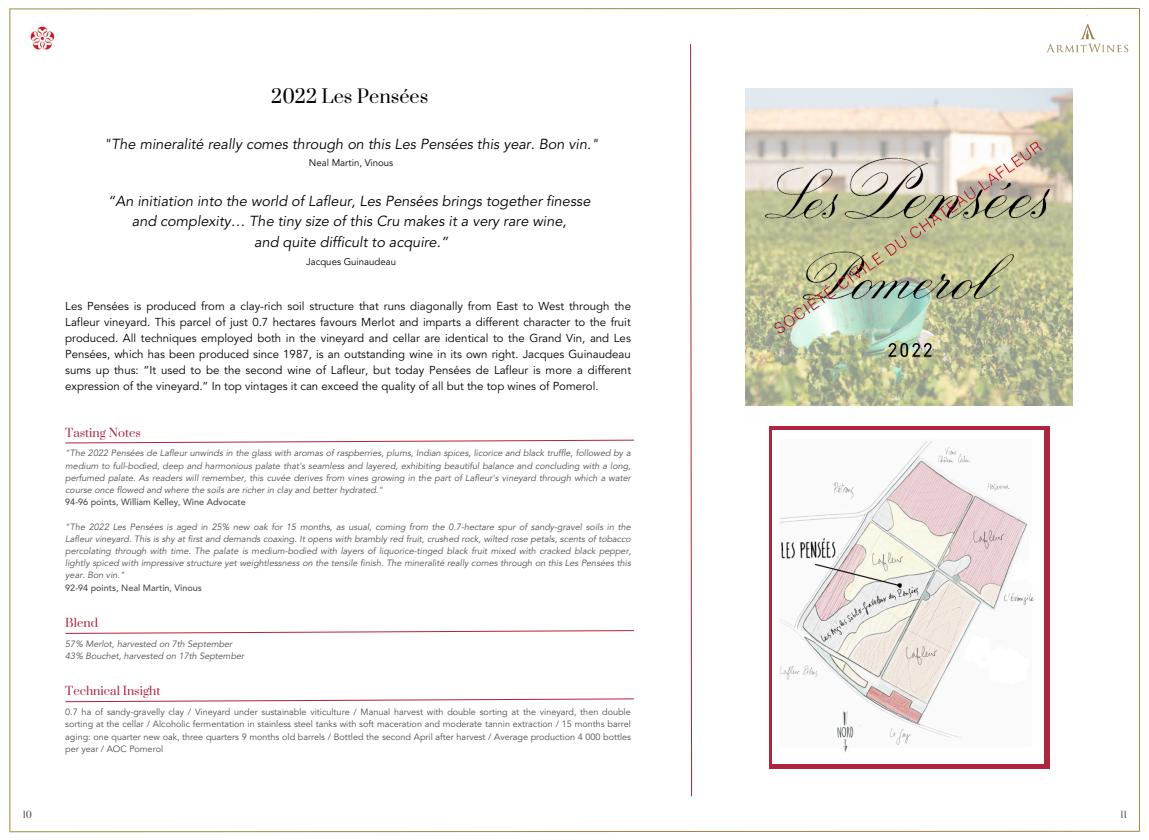
<style>
.page{position:relative;width:1149px;height:840px;background:#fff}
.page>*{position:absolute;margin:0;border:0;box-sizing:border-box;transform-origin:0 0}
.t1{font:18.12px "Prata";color:#000}
.t2{font:italic 14.5px/20.2px "Avenir LT Std";color:#000;text-align:center}
.t3{font:11.5px "Prata";color:#af2540}
.t4{font:11.44px/15.9px "Avenir LT Std";color:#000;text-align:justify}
.t5{font:9.62px "Avenir LT Std";color:#000}
.t6{font:italic 9.06px/12.2px "Avenir LT Std";color:#4b514c;text-align:justify}
.t7{font:9.06px/12.2px "Avenir LT Std";color:#4b514c;text-align:justify}
.t8{font:500 9.06px "Avenir LT Std";color:#4b514c}
.t9{font:8.94px "Prata";color:#4b514c}
</style>
<div class="page">
<img style="left:10px;top:10px;width:45px;height:63px">
<svg style="left:690px;top:43px;width:2px;height:753px;background:#d6919f"></svg>
<div style="left:769px;top:426px;width:280px;height:341px;background:#af2540"></div>
<div style="left:772px;top:430px;width:272px;height:333px;background:#fff"></div>
<svg style="left:745px;top:88px;width:327px;height:318px;background:#cbcdb6"></svg>
<img style="left:756px;top:111px;width:305px;height:271px">
<img style="left:779px;top:440px;width:256px;height:312px">
<img style="left:1046px;top:15px;width:94px;height:55px">
<hr style="left:9px;top:8px;width:1px;height:823px;background:#a4853f">
<svg style="left:9px;top:8px;width:1131px;height:2px;background:#d0c19e"></svg>
<hr style="left:1138px;top:8px;width:1px;height:822px;background:#a4853f">
<svg style="left:9px;top:829px;width:1131px;height:3px"></svg>
<svg style="left:65px;top:439px;width:569px;height:4px"></svg>
<svg style="left:65px;top:630px;width:569px;height:3px"></svg>
<svg style="left:116px;top:698px;width:518px;height:3px"></svg>
<h1 class="t1" style="left:271px;top:81px;width:159px">2022 Les Pensées</h1>
<h2 class="t2" style="left:104px;top:134px;width:496px">"The mineralité really comes through on this Les Pensées this year. Bon vin."</h2>
<p class="t5" style="left:309px;top:157px;width:86px">Neal Martin, Vinous</p>
<h2 class="t2" style="left:108px;top:191px;width:484px">“An initiation into the world of Lafleur, Les Pensées brings together finesse and complexity… The tiny size of this Cru makes it a very rare wine,<br>and quite difficult to acquire.”</h2>
<p class="t5" style="left:306px;top:256px;width:92px">Jacques Guinaudeau</p>
<p class="t4" style="left:65px;top:299px;width:567px">Les Pensées is produced from a clay-rich soil structure that runs diagonally from East to West through the Lafleur vineyard. This parcel of just 0.7 hectares favours Merlot and imparts a different character to the fruit produced. All techniques employed both in the vineyard and cellar are identical to the Grand Vin, and Les Pensées, which has been produced since 1987, is an outstanding wine in its own right. Jacques Guinaudeau sums up thus: “It used to be the second wine of Lafleur, but today Pensées de Lafleur is more a different expression of the vineyard.” In top vintages it can exceed the quality of all but the top wines of Pomerol.</p>
<p class="t3" style="left:65px;top:422px;width:77px">Tasting Notes</p>
<p class="t6" style="left:65px;top:447px;width:567px">"The 2022 Pensées de Lafleur unwinds in the glass with aromas of raspberries, plums, Indian spices, licorice and black truffle, followed by a medium to full-bodied, deep and harmonious palate that's seamless and layered, exhibiting beautiful balance and concluding with a long, perfumed palate. As readers will remember, this cuvée derives from vines growing in the part of Lafleur's vineyard through which a water course once flowed and where the soils are richer in clay and better hydrated."</p>
<p class="t8" style="left:65px;top:496px;width:182px">94-96 points, William Kelley, Wine Advocate</p>
<p class="t6" style="left:65px;top:520px;width:567px">"The 2022 Les Pensées is aged in 25% new oak for 15 months, as usual, coming from the 0.7-hectare spur of sandy-gravel soils in the Lafleur vineyard. This is shy at first and demands coaxing. It opens with brambly red fruit, crushed rock, wilted rose petals, scents of tobacco percolating through with time. The palate is medium-bodied with layers of liquorice-tinged black fruit mixed with cracked black pepper, lightly spiced with impressive structure yet weightlessness on the tensile finish. The mineralité really comes through on this Les Pensées this year. Bon vin."</p>
<p class="t8" style="left:65px;top:582px;width:138px">92-94 points, Neal Martin, Vinous</p>
<p class="t3" style="left:65px;top:613px;width:34px">Blend</p>
<p class="t6" style="left:65px;top:637px;width:180px">57% Merlot, harvested on 7th September<br>43% Bouchet, harvested on 17th September</p>
<p class="t3" style="left:65px;top:681px;width:97px">Technical Insight</p>
<p class="t7" style="left:65px;top:705px;width:567px">0.7 ha of sandy-gravelly clay / Vineyard under sustainable viticulture / Manual harvest with double sorting at the vineyard, then double sorting at the cellar / Alcoholic fermentation in stainless steel tanks with soft maceration and moderate tannin extraction / 15 months barrel aging: one quarter new oak, three quarters 9 months old barrels / Bottled the second April after harvest / Average production 4 000 bottles per year / AOC Pomerol</p>
<p class="t9" style="left:23px;top:806px;width:11px">10</p>
<p class="t9" style="left:1120px;top:806px;width:8px">11</p>
</div>
